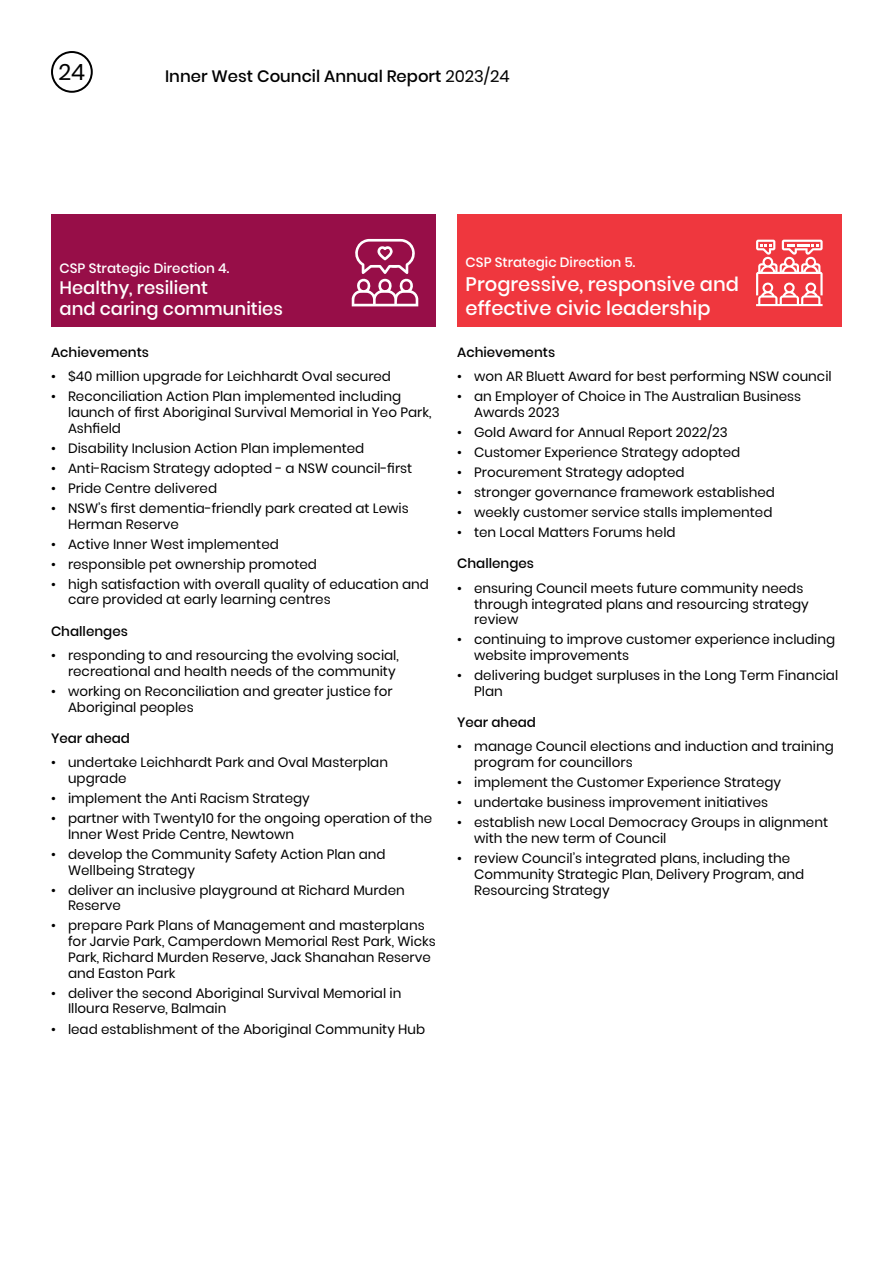
<style>
.page{position:relative;width:893px;height:1263px;background:#fff}
.page>*{position:absolute;margin:0;border:0;box-sizing:border-box;transform-origin:0 0}
.t1{font:22.5px "Poppins";color:#000}
.t2{font:500 19.5px/24px "Poppins";color:#fff}
.t3{font:500 18px/21px "Poppins";color:#fff}
.t4{font:500 16.5px "Poppins";color:#000}
.t5{font:13.5px/15.8px "Poppins";color:#000}
.t6{font:500 13.5px "Poppins";color:#000}
.t7{font:500 13.5px "Poppins";color:#fff}
.s1{font-weight:400}
</style>
<div class="page">
<hr style="left:892px;top:0;width:1px;height:1263px;background:#000">
<div style="left:51px;top:51px;width:42px;height:42px;border:2px solid #000;border-radius:50%"></div>
<div style="left:51px;top:214px;width:385px;height:113px;background:#970e48"></div>
<div style="left:457px;top:214px;width:385px;height:113px;background:#ef373e"></div>
<svg style="left:352px;top:239px;width:66px;height:67px"></svg>
<svg style="left:756px;top:240px;width:67px;height:66px"></svg>
<h1 class="t1" style="left:59px;top:59px;width:28px">24</h1>
<p class="t4" style="left:165px;top:67px;width:346px">Inner West Council Annual Report <span class="s1">2023/24</span></p>
<p class="t7" style="left:60px;top:260px;width:171px">CSP Strategic Direction 4.</p>
<h3 class="t3" style="left:60px;top:277px;width:225px">Healthy, resilient<br>and caring communities</h3>
<p class="t6" style="left:51px;top:344px;width:100px">Achievements</p>
<p class="t5" style="left:51px;top:369px;width:341px">• $40 million upgrade for Leichhardt Oval secured</p>
<p class="t5" style="left:68px;top:389px;width:365px;text-indent:-17px">• Reconciliation Action Plan implemented including launch of first Aboriginal Survival Memorial in Yeo Park,<br>Ashfield</p>
<p class="t5" style="left:51px;top:440px;width:315px">• Disability Inclusion Action Plan implemented</p>
<p class="t5" style="left:51px;top:460px;width:363px">• Anti-Racism Strategy adopted - a NSW council-first</p>
<p class="t5" style="left:51px;top:480px;width:168px">• Pride Centre delivered</p>
<p class="t5" style="left:68px;top:500px;width:342px;text-indent:-17px">• NSW’s first dementia-friendly park created at Lewis<br>Herman Reserve</p>
<p class="t5" style="left:51px;top:536px;width:229px">• Active Inner West implemented</p>
<p class="t5" style="left:51px;top:556px;width:267px">• responsible pet ownership promoted</p>
<p class="t5" style="left:68px;top:576px;width:362px;text-indent:-17px">• high satisfaction with overall quality of education and care provided at early learning centres</p>
<p class="t6" style="left:51px;top:623px;width:78px">Challenges</p>
<p class="t5" style="left:51px;top:647px;width:349px;text-align:right">• responding to and resourcing the evolving social, recreational and health needs of the community</p>
<p class="t5" style="left:68px;top:683px;width:326px;text-indent:-17px">• working on Reconciliation and greater justice for<br>Aboriginal peoples</p>
<p class="t6" style="left:51px;top:730px;width:80px">Year ahead</p>
<p class="t5" style="left:68px;top:755px;width:322px;text-indent:-17px">• undertake Leichhardt Park and Oval Masterplan upgrade</p>
<p class="t5" style="left:51px;top:790px;width:260px">• implement the Anti Racism Strategy</p>
<p class="t5" style="left:68px;top:810px;width:366px;text-indent:-17px">• partner with Twenty10 for the ongoing operation of the<br>Inner West Pride Centre, Newtown</p>
<p class="t5" style="left:68px;top:846px;width:319px;text-indent:-17px">• develop the Community Safety Action Plan and<br>Wellbeing Strategy</p>
<p class="t5" style="left:68px;top:882px;width:338px;text-indent:-17px">• deliver an inclusive playground at Richard Murden<br>Reserve</p>
<p class="t5" style="left:68px;top:918px;width:369px;text-indent:-17px">• prepare Park Plans of Management and masterplans for Jarvie Park, Camperdown Memorial Rest Park, Wicks Park, Richard Murden Reserve, Jack Shanahan Reserve and Easton Park</p>
<p class="t5" style="left:68px;top:985px;width:335px;text-indent:-17px">• deliver the second Aboriginal Survival Memorial in<br>Illoura Reserve, Balmain</p>
<p class="t5" style="left:51px;top:1021px;width:376px">• lead establishment of the Aboriginal Community Hub</p>
<p class="t7" style="left:466px;top:254px;width:171px">CSP Strategic Direction 5.</p>
<h2 class="t2" style="left:466px;top:272px;width:275px">Progressive, responsive and effective civic leadership</h2>
<p class="t6" style="left:457px;top:344px;width:100px">Achievements</p>
<p class="t5" style="left:457px;top:369px;width:376px">• won AR Bluett Award for best performing NSW council</p>
<p class="t5" style="left:474px;top:389px;width:328px;text-indent:-17px">• an Employer of Choice in The Australian Business<br>Awards 2023</p>
<p class="t5" style="left:457px;top:424px;width:272px">• Gold Award for Annual Report 2022/23</p>
<p class="t5" style="left:457px;top:444px;width:285px">• Customer Experience Strategy adopted</p>
<p class="t5" style="left:457px;top:464px;width:229px">• Procurement Strategy adopted</p>
<p class="t5" style="left:457px;top:484px;width:319px">• stronger governance framework established</p>
<p class="t5" style="left:457px;top:504px;width:317px">• weekly customer service stalls implemented</p>
<p class="t5" style="left:457px;top:524px;width:220px">• ten Local Matters Forums held</p>
<p class="t6" style="left:457px;top:556px;width:78px">Challenges</p>
<p class="t5" style="left:474px;top:580px;width:336px;text-indent:-17px">• ensuring Council meets future community needs through integrated plans and resourcing strategy review</p>
<p class="t5" style="left:474px;top:632px;width:363px;text-indent:-17px">• continuing to improve customer experience including website improvements</p>
<p class="t5" style="left:474px;top:667px;width:366px;text-indent:-17px">• delivering budget surpluses in the Long Term Financial<br>Plan</p>
<p class="t6" style="left:457px;top:715px;width:80px">Year ahead</p>
<p class="t5" style="left:474px;top:739px;width:361px;text-indent:-17px">• manage Council elections and induction and training program for councillors</p>
<p class="t5" style="left:457px;top:775px;width:326px">• implement the Customer Experience Strategy</p>
<p class="t5" style="left:457px;top:795px;width:313px">• undertake business improvement initiatives</p>
<p class="t5" style="left:474px;top:815px;width:355px;text-indent:-17px">• establish new Local Democracy Groups in alignment with the new term of Council</p>
<p class="t5" style="left:474px;top:850px;width:332px;text-indent:-17px">• review Council’s integrated plans, including the<br>Community Strategic Plan, Delivery Program, and<br>Resourcing Strategy</p>
</div>
